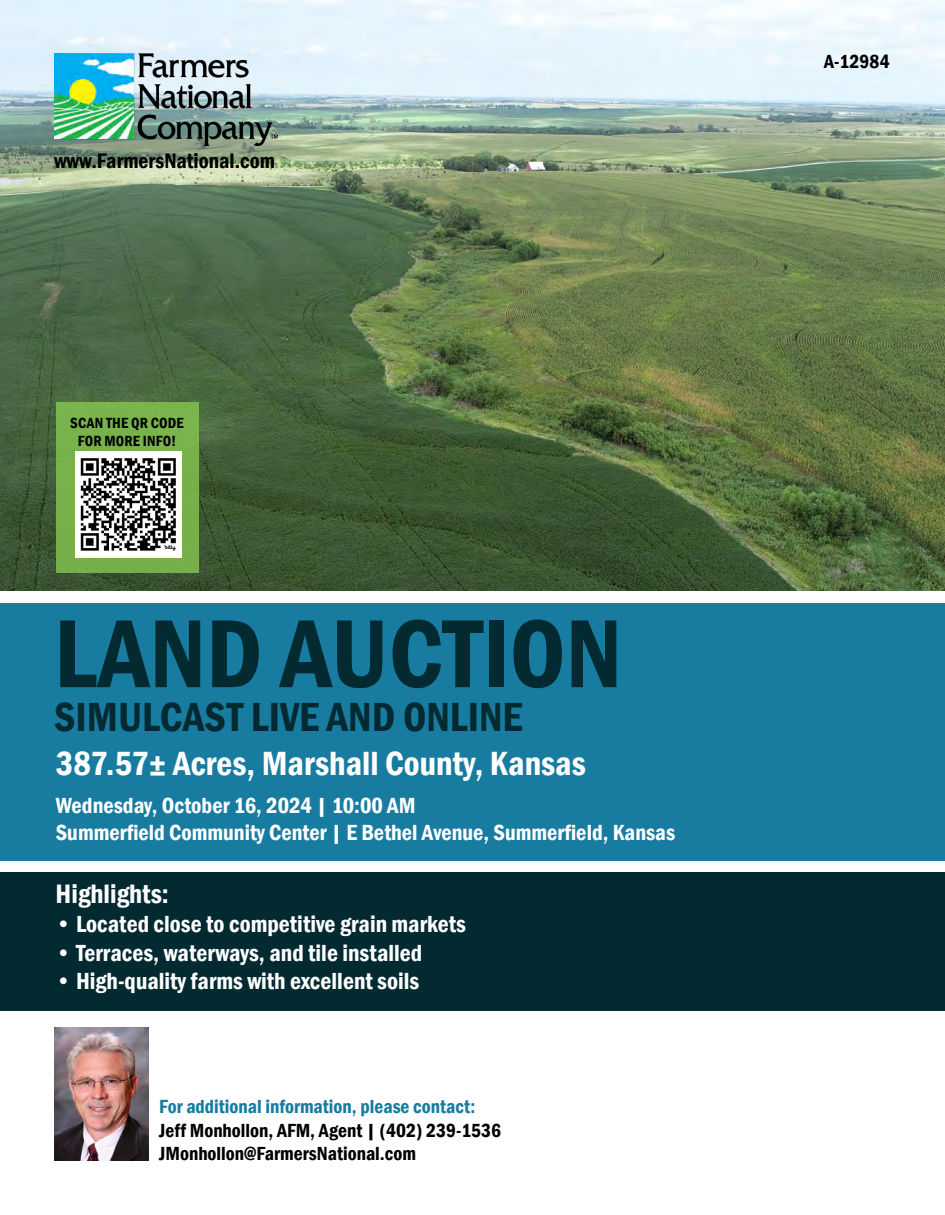
<style>
.page{position:relative;width:945px;height:1215px;background:#fff}
.page>*{position:absolute;margin:0;border:0;box-sizing:border-box;transform-origin:0 0}
.t1{font:600 condensed 100.05px "Franklin Gothic";color:#042a31}
.t2{font:600 condensed 41.7px "Franklin Gothic";color:#042a31}
.t3{font:600 condensed 34.5px "Franklin Gothic";color:#fff}
.t4{font:600 condensed 27.3px "Franklin Gothic";color:#fff}
.t5{font:600 condensed 24px "Franklin Gothic";color:#fff}
.t6{font:600 condensed 22.5px/27px "Franklin Gothic";color:#fff}
.t7{font:600 condensed 21.75px "Franklin Gothic";color:#000}
.t8{font:600 condensed 19.5px/23.4px "Franklin Gothic";color:#000}
.t9{font:600 condensed 19.5px "Franklin Gothic";color:#187ba0}
.t10{font:600 condensed 15.15px/18.1px "Franklin Gothic";letter-spacing:.01em;color:#000;text-align:center}
</style>
<div class="page">
<div style="left:0;top:872px;width:945px;height:138px;background:#042a31"></div>
<img style="left:0;top:0;width:945px;height:590px">
<img style="left:54px;top:54px;width:224px;height:92px">
<img style="left:54px;top:1028px;width:94px;height:133px">
<div style="left:56px;top:402px;width:142px;height:171px;background:#78b24b"></div>
<img style="left:75px;top:451px;width:107px;height:107px">
<div style="left:0;top:603px;width:945px;height:258px;background:#187ba0"></div>
<p class="t7" style="left:54px;top:147px;width:223px">www.FarmersNational.com</p>
<p class="t10" style="left:70px;top:413px;width:115px">SCAN THE QR CODE<br>FOR MORE INFO!</p>
<h1 class="t1" style="left:54px;top:587px;width:570px">LAND AUCTION</h1>
<h2 class="t2" style="left:54px;top:689px;width:470px">SIMULCAST LIVE AND ONLINE</h2>
<h3 class="t3" style="left:56px;top:740px;width:532px">387.57± Acres, Marshall County, Kansas</h3>
<p class="t6" style="left:56px;top:791px;width:621px">Wednesday, October 16, 2024 | 10:00 AM<br>Summerfield Community Center | E Bethel Avenue, Summerfield, Kansas</p>
<p class="t4" style="left:56px;top:876px;width:115px">Highlights:</p>
<p class="t5" style="left:56px;top:908px;width:412px">• Located close to competitive grain markets</p>
<p class="t5" style="left:56px;top:937px;width:368px">• Terraces, waterways, and tile installed</p>
<p class="t5" style="left:56px;top:965px;width:365px">• High-quality farms with excellent soils</p>
<p class="t9" style="left:159px;top:1094px;width:318px">For additional information, please contact:</p>
<p class="t8" style="left:159px;top:1118px;width:344px">Jeff Monhollon, AFM, Agent | (402) 239-1536<br>JMonhollon@FarmersNational.com</p>
<p class="t8" style="left:824px;top:49px;width:67px">A-12984</p>
</div>
